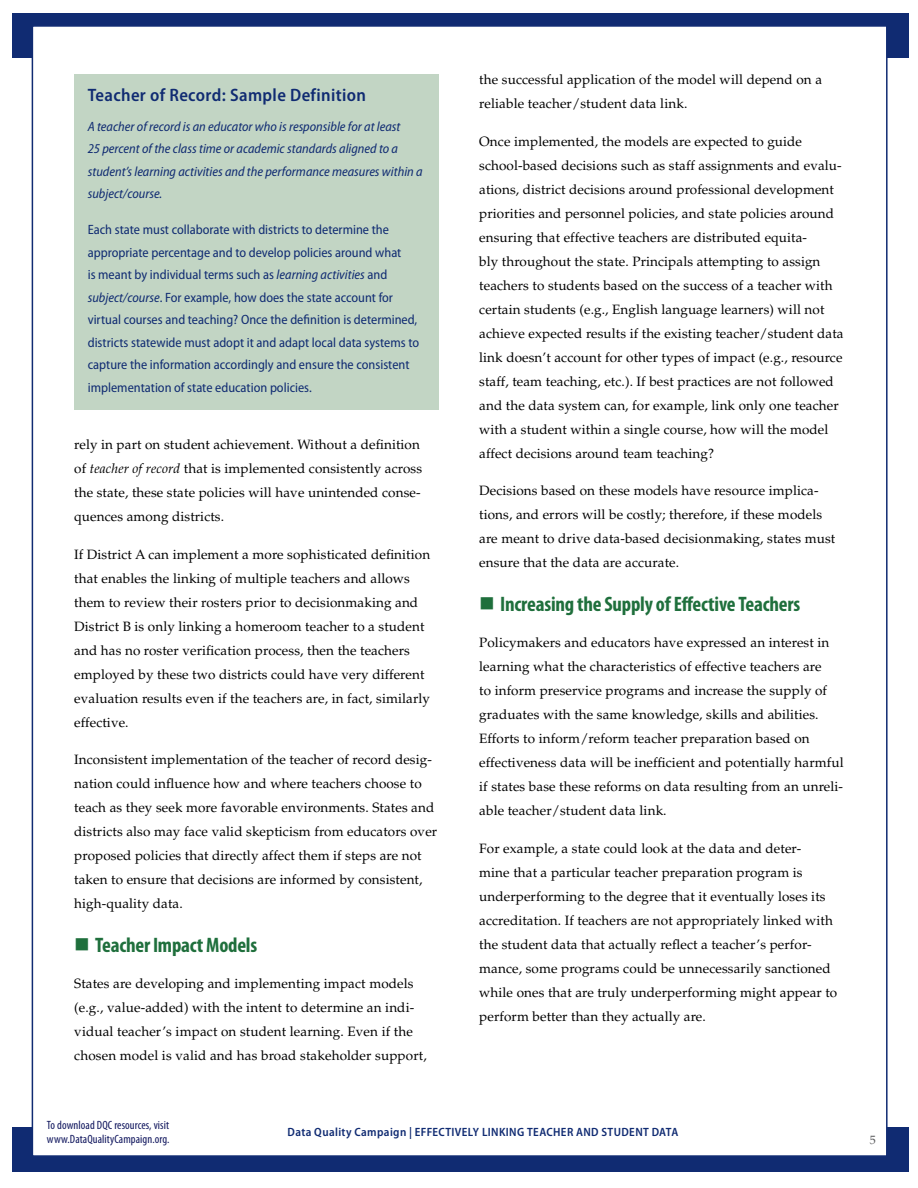
<style>
.page{position:relative;width:918px;height:1188px;background:#fff}
.page>*{position:absolute;margin:0;border:0;box-sizing:border-box;transform-origin:0 0}
.t1{font:700 condensed 21px "Myriad Pro";letter-spacing:-.01em;color:#1f6f3c}
.t2{font:600 semi-condensed 18px "Myriad Pro";letter-spacing:.02em;color:#102b72}
.t3{font:13.5px/24px "Palatino LT Std";letter-spacing:.01em;color:#000}
.t4{font:semi-condensed 13.5px/22.5px "Myriad Pro";color:#102b72}
.t5{font:italic semi-condensed 13.5px/22.5px "Myriad Pro";color:#102b72}
.t6{font:600 semi-condensed 12px "Myriad Pro";letter-spacing:.03em;color:#102b72}
.t7{font:condensed 12px/14.4px "Myriad Pro";letter-spacing:.01em;color:#11175e}
.t8{font:12px "Palatino LT Std";color:#58595b}
.s1{font-style:italic}
</style>
<div class="page">
<div style="left:12px;top:13px;width:897px;height:45px;background:#102b72"></div>
<div style="left:12px;top:1127px;width:897px;height:45px;background:#102b72"></div>
<div style="left:32px;top:25px;width:856px;height:1132px;background:#fff;border:2px solid #102b72"></div>
<div style="left:74px;top:74px;width:365px;height:336px;background:#c2d5c4"></div>
<h2 class="t2" style="left:88px;top:85px;width:280px">Teacher of Record: Sample Definition</h2>
<p class="t5" style="left:88px;top:115px;width:336px">A teacher of record is an educator who is responsible for at least<br>25 percent of the class time or academic standards aligned to a student’s learning activities and the performance measures within a subject/course.</p>
<p class="t4" style="left:88px;top:219px;width:333px">Each state must collaborate with districts to determine the appropriate percentage and to develop policies around what<br>is meant by individual terms such as <span class="s1">learning activities</span> and <span class="s1">subject/course</span>. For example, how does the state account for virtual courses and teaching? Once the definition is determined, districts statewide must adopt it and adapt local data systems to capture the information accordingly and ensure the consistent implementation of state education policies.</p>
<p class="t3" style="left:74px;top:433px;width:349px">rely in part on student achievement. Without a definition of <span class="s1">teacher of record</span> that is implemented consistently across the state, these state policies will have unintended conse&shy;quences among districts.</p>
<p class="t3" style="left:74px;top:542px;width:357px">If District A can implement a more sophisticated definition that enables the linking of multiple teachers and allows them to review their rosters prior to decisionmaking and District B is only linking a homeroom teacher to a student and has no roster verification process, then the teachers employed by these two districts could have very different evaluation results even if the teachers are, in fact, similarly effective.</p>
<p class="t3" style="left:74px;top:748px;width:365px">Inconsistent implementation of the teacher of record desig&shy;nation could influence how and where teachers choose to teach as they seek more favorable environments. States and districts also may face valid skepticism from educators over proposed policies that directly affect them if steps are not taken to ensure that decisions are informed by consistent, high-quality data.</p>
<h1 class="t1" style="left:74px;top:931px;width:185px">■ Teacher Impact Models</h1>
<p class="t3" style="left:74px;top:972px;width:354px">States are developing and implementing impact models (e.g., value-added) with the intent to determine an indi&shy;vidual teacher’s impact on student learning. Even if the chosen model is valid and has broad stakeholder support,</p>
<p class="t3" style="left:479px;top:68px;width:344px">the successful application of the model will depend on a reliable teacher/student data link.</p>
<p class="t3" style="left:479px;top:129px;width:366px">Once implemented, the models are expected to guide school-based decisions such as staff assignments and evalu&shy;ations, district decisions around professional development priorities and personnel policies, and state policies around ensuring that effective teachers are distributed equita-<br>bly throughout the state. Principals attempting to assign teachers to students based on the success of a teacher with certain students (e.g., English language learners) will not achieve expected results if the existing teacher/student data link doesn’t account for other types of impact (e.g., resource staff, team teaching, etc.). If best practices are not followed and the data system can, for example, link only one teacher with a student within a single course, how will the model affect decisions around team teaching?</p>
<p class="t3" style="left:479px;top:479px;width:358px">Decisions based on these models have resource implica&shy;tions, and errors will be costly; therefore, if these models are meant to drive data-based decisionmaking, states must ensure that the data are accurate.</p>
<h1 class="t1" style="left:479px;top:590px;width:323px">■ I ncreasing the Supply of Effective Teachers</h1>
<p class="t3" style="left:479px;top:631px;width:366px">Policymakers and educators have expressed an interest in learning what the characteristics of effective teachers are<br>to inform preservice programs and increase the supply of graduates with the same knowledge, skills and abilities.<br>Efforts to inform/reform teacher preparation based on effectiveness data will be inefficient and potentially harmful if states base these reforms on data resulting from an unreli&shy;able teacher/student data link.</p>
<p class="t3" style="left:479px;top:836px;width:360px">For example, a state could look at the data and deter-<br>mine that a particular teacher preparation program is underperforming to the degree that it eventually loses its accreditation. If teachers are not appropriately linked with the student data that actually reflect a teacher’s perfor&shy;mance, some programs could be unnecessarily sanctioned while ones that are truly underperforming might appear to perform better than they actually are.</p>
<p class="t7" style="left:47px;top:1117px;width:124px">To download DQC resources, visit www.DataQualityCampaign.org.</p>
<p class="t6" style="left:288px;top:1126px;width:392px">Data Quality Campaign | effectively linking teacher and student data</p>
<p class="t8" style="left:870px;top:1132px;width:7px">5</p>
</div>
